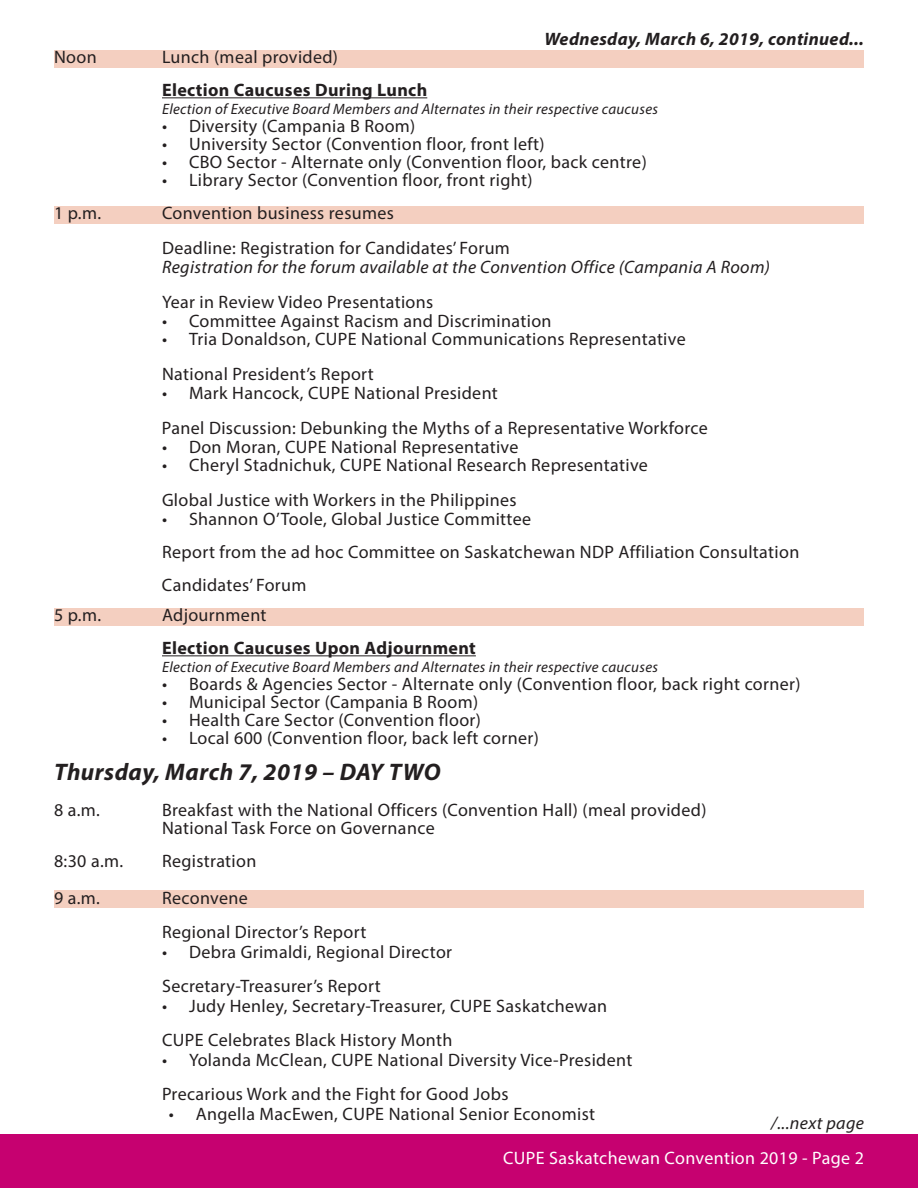
<style>
.page{position:relative;width:918px;height:1188px;background:#fff}
.page>*{position:absolute;margin:0;border:0;box-sizing:border-box;transform-origin:0 0}
.t1{font:italic 700 24px "Myriad Pro";letter-spacing:.02em;color:#231f20}
.Paragraph_Style_1{font:18px "Myriad Pro";letter-spacing:.02em;color:#231f20}
.t2{font:italic 18px "Myriad Pro";letter-spacing:.02em;color:#231f20}
.t3{font:700 18px "Myriad Pro";letter-spacing:.02em;color:#231f20}
.t4{font:18px "Myriad Pro";letter-spacing:.02em;color:#fff}
.t5{font:italic 700 18px "Myriad Pro";letter-spacing:.02em;color:#231f20}
.t6{font:italic 15px "Myriad Pro";letter-spacing:.02em;color:#231f20}
</style>
<div class="page">
<div style="left:0;top:1134px;width:918px;height:54px;background:#c60170"></div>
<div style="left:54px;top:50px;width:810px;height:18px;background:#f4cfc0"></div>
<hr style="left:162px;top:97px;width:265px;height:1px;background:#231f20">
<div style="left:54px;top:206px;width:810px;height:18px;background:#f4cfc0"></div>
<div style="left:54px;top:608px;width:810px;height:18px;background:#f4cfc0"></div>
<hr style="left:162px;top:655px;width:314px;height:1px;background:#231f20">
<div style="left:54px;top:890px;width:810px;height:18px;background:#f4cfc0"></div>
<p class="t5" style="left:544px;top:27px;width:321px">Wednesday, March 6, 2019, continued...</p>
<p class="Paragraph_Style_1" style="left:54px;top:46px;width:44px">Noon</p>
<p class="Paragraph_Style_1" style="left:162px;top:46px;width:178px">Lunch (meal provided)</p>
<p class="t3" style="left:162px;top:78px;width:267px">Election Caucuses During Lunch</p>
<p class="t6" style="left:162px;top:100px;width:498px">Election of Executive Board Members and Alternates in their respective caucuses</p>
<p class="Paragraph_Style_1" style="left:162px;top:115px;width:255px">• Diversity (Campania B Room)</p>
<p class="Paragraph_Style_1" style="left:162px;top:133px;width:384px">• University Sector (Convention floor, front left)</p>
<p class="Paragraph_Style_1" style="left:162px;top:151px;width:486px">• CBO Sector - Alternate only (Convention floor, back centre)</p>
<p class="Paragraph_Style_1" style="left:162px;top:169px;width:372px">• Library Sector (Convention floor, front right)</p>
<p class="Paragraph_Style_1" style="left:54px;top:202px;width:49px">1 p.m.</p>
<p class="Paragraph_Style_1" style="left:162px;top:202px;width:234px">Convention business resumes</p>
<p class="Paragraph_Style_1" style="left:162px;top:236px;width:349px">Deadline: Registration for Candidates’ Forum</p>
<p class="t2" style="left:162px;top:256px;width:610px">Registration for the forum available at the Convention Office (Campania A Room)</p>
<p class="Paragraph_Style_1" style="left:162px;top:290px;width:273px">Year in Review Video Presentations</p>
<p class="Paragraph_Style_1" style="left:162px;top:310px;width:391px">• Committee Against Racism and Discrimination</p>
<p class="Paragraph_Style_1" style="left:162px;top:328px;width:525px">• Tria Donaldson, CUPE National Communications Representative</p>
<p class="Paragraph_Style_1" style="left:162px;top:362px;width:213px">National President’s Report</p>
<p class="Paragraph_Style_1" style="left:162px;top:382px;width:337px">• Mark Hancock, CUPE National President</p>
<p class="Paragraph_Style_1" style="left:162px;top:416px;width:547px">Panel Discussion: Debunking the Myths of a Representative Workforce</p>
<p class="Paragraph_Style_1" style="left:162px;top:436px;width:358px">• Don Moran, CUPE National Representative</p>
<p class="Paragraph_Style_1" style="left:162px;top:454px;width:487px">• Cheryl Stadnichuk, CUPE National Research Representative</p>
<p class="Paragraph_Style_1" style="left:162px;top:488px;width:356px">Global Justice with Workers in the Philippines</p>
<p class="Paragraph_Style_1" style="left:162px;top:508px;width:371px">• Shannon O’Toole, Global Justice Committee</p>
<p class="Paragraph_Style_1" style="left:162px;top:541px;width:639px">Report from the ad hoc Committee on Saskatchewan NDP Affiliation Consultation</p>
<p class="Paragraph_Style_1" style="left:162px;top:574px;width:146px">Candidates’ Forum</p>
<p class="Paragraph_Style_1" style="left:54px;top:604px;width:49px">5 p.m.</p>
<p class="Paragraph_Style_1" style="left:162px;top:604px;width:106px">Adjournment</p>
<p class="t3" style="left:162px;top:636px;width:315px">Election Caucuses Upon Adjournment</p>
<p class="t6" style="left:162px;top:658px;width:498px">Election of Executive Board Members and Alternates in their respective caucuses</p>
<p class="Paragraph_Style_1" style="left:162px;top:673px;width:640px">• Boards &amp; Agencies Sector - Alternate only (Convention floor, back right corner)</p>
<p class="Paragraph_Style_1" style="left:162px;top:691px;width:318px">• Municipal Sector (Campania B Room)</p>
<p class="Paragraph_Style_1" style="left:162px;top:709px;width:320px">• Health Care Sector (Convention floor)</p>
<p class="Paragraph_Style_1" style="left:162px;top:727px;width:378px">• Local 600 (Convention floor, back left corner)</p>
<p class="t1" style="left:54px;top:756px;width:388px">Thursday, March 7, 2019 – DAY TWO</p>
<p class="Paragraph_Style_1" style="left:54px;top:799px;width:47px">8 a.m.</p>
<p class="Paragraph_Style_1" style="left:162px;top:799px;width:546px">Breakfast with the National Officers (Convention Hall) (meal provided)</p>
<p class="Paragraph_Style_1" style="left:162px;top:817px;width:274px">National Task Force on Governance</p>
<p class="Paragraph_Style_1" style="left:54px;top:850px;width:71px">8:30 a.m.</p>
<p class="Paragraph_Style_1" style="left:162px;top:850px;width:96px">Registration</p>
<p class="Paragraph_Style_1" style="left:54px;top:887px;width:47px">9 a.m.</p>
<p class="Paragraph_Style_1" style="left:162px;top:887px;width:87px">Reconvene</p>
<p class="Paragraph_Style_1" style="left:162px;top:921px;width:206px">Regional Director’s Report</p>
<p class="Paragraph_Style_1" style="left:162px;top:941px;width:292px">• Debra Grimaldi, Regional Director</p>
<p class="Paragraph_Style_1" style="left:162px;top:975px;width:220px">Secretary-Treasurer’s Report</p>
<p class="Paragraph_Style_1" style="left:162px;top:995px;width:447px">• Judy Henley, Secretary-Treasurer, CUPE Saskatchewan</p>
<p class="Paragraph_Style_1" style="left:162px;top:1029px;width:292px">CUPE Celebrates Black History Month</p>
<p class="Paragraph_Style_1" style="left:162px;top:1049px;width:472px">• Yolanda McClean, CUPE National Diversity Vice-President</p>
<p class="Paragraph_Style_1" style="left:162px;top:1083px;width:348px">Precarious Work and the Fight for Good Jobs</p>
<p class="Paragraph_Style_1" style="left:169px;top:1103px;width:428px">• Angella MacEwen, CUPE National Senior Economist</p>
<p class="t2" style="left:771px;top:1112px;width:94px">/...next page</p>
<p class="t4" style="left:503px;top:1147px;width:362px">CUPE Saskatchewan Convention 2019 - Page 2</p>
</div>
